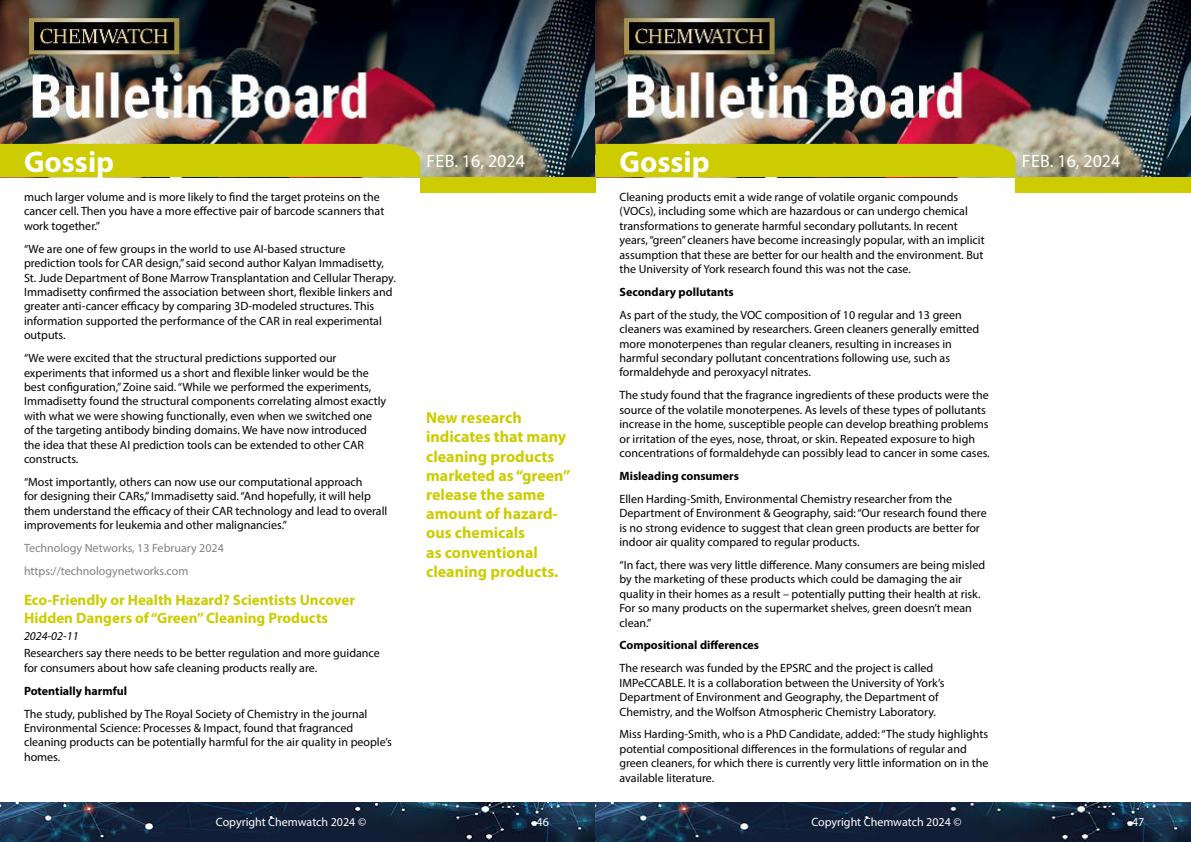
<style>
.page{position:relative;width:1191px;height:842px;background:#fff}
.page>*{position:absolute;margin:0;border:0;box-sizing:border-box;transform-origin:0 0}
.t1{font:700 30px "Myriad Pro";color:#fff}
.t2{font:18px "Myriad Pro";color:#fff}
.t3{font:700 16px/19.2px "Myriad Pro";color:#cc0}
.t4{font:700 15px/18px "Myriad Pro";color:#cc0}
.t5{font:12px/14.4px "Myriad Pro";color:#000}
.t6{font:700 12px "Myriad Pro";color:#000}
.t7{font:12px/22.9px "Myriad Pro";color:#808285}
.t8{font:12px "Myriad Pro";color:#fff}
.t9{font:italic 12px "Myriad Pro";color:#000}
</style>
<div class="page">
<img style="left:0;top:0;width:1191px;height:177px">
<div style="left:420px;top:177px;width:175px;height:15px;background:#cc0"></div>
<div style="left:1015px;top:177px;width:176px;height:15px;background:#cc0"></div>
<div style="left:0;top:144px;width:420px;height:33px;background:#cc0"></div>
<div style="left:595px;top:144px;width:420px;height:33px;background:#cc0"></div>
<img style="left:0;top:802px;width:1191px;height:40px">
<h1 class="t1" style="left:24px;top:142px;width:92px">Gossip</h1>
<h1 class="t1" style="left:619px;top:142px;width:92px">Gossip</h1>
<p class="t5" style="left:619px;top:190px;width:367px">Cleaning products emit a wide range of volatile organic compounds (VOCs), including some which are hazardous or can undergo chemical transformations to generate harmful secondary pollutants. In recent years, “green” cleaners have become increasingly popular, with an implicit assumption that these are better for our health and the environment. But the University of York research found this was not the case.</p>
<p class="t6" style="left:619px;top:284px;width:116px">Secondary pollutants</p>
<p class="t5" style="left:619px;top:307px;width:361px">As part of the study, the VOC composition of 10 regular and 13 green cleaners was examined by researchers. Green cleaners generally emitted more monoterpenes than regular cleaners, resulting in increases in harmful secondary pollutant concentrations following use, such as formaldehyde and peroxyacyl nitrates.</p>
<p class="t5" style="left:619px;top:388px;width:372px">The study found that the fragrance ingredients of these products were the source of the volatile monoterpenes. As levels of these types of pollutants increase in the home, susceptible people can develop breathing problems or irritation of the eyes, nose, throat, or skin. Repeated exposure to high concentrations of formaldehyde can possibly lead to cancer in some cases.</p>
<p class="t6" style="left:619px;top:468px;width:121px">Misleading consumers</p>
<p class="t5" style="left:619px;top:491px;width:369px">Ellen Harding-Smith, Environmental Chemistry researcher from the Department of Environment &amp; Geography, said: “Our research found there is no strong evidence to suggest that clean green products are better for indoor air quality compared to regular products.</p>
<p class="t5" style="left:619px;top:557px;width:367px">“In fact, there was very little difference. Many consumers are being misled by the marketing of these products which could be damaging the air quality in their homes as a result – potentially putting their health at risk.<br>For so many products on the supermarket shelves, green doesn’t mean clean.”</p>
<p class="t6" style="left:619px;top:637px;width:141px">Compositional differences</p>
<p class="t5" style="left:619px;top:661px;width:326px">The research was funded by the EPSRC and the project is called IMPeCCABLE. It is a collaboration between the University of York’s Department of Environment and Geography, the Department of Chemistry, and the Wolfson Atmospheric Chemistry Laboratory.</p>
<p class="t5" style="left:619px;top:727px;width:370px">Miss Harding-Smith, who is a PhD Candidate, added: “The study highlights potential compositional differences in the formulations of regular and green cleaners, for which there is currently very little information on in the available literature.</p>
<h2 class="t2" style="left:426px;top:150px;width:100px">Feb. 16, 2024</h2>
<h2 class="t2" style="left:1022px;top:150px;width:100px">Feb. 16, 2024</h2>
<p class="t5" style="left:24px;top:190px;width:362px">much larger volume and is more likely to find the target proteins on the cancer cell. Then you have a more effective pair of barcode scanners that work together.”</p>
<p class="t5" style="left:24px;top:241px;width:373px">“We are one of few groups in the world to use AI-based structure prediction tools for CAR design,” said second author Kalyan Immadisetty, St. Jude Department of Bone Marrow Transplantation and Cellular Therapy.<br>Immadisetty confirmed the association between short, flexible linkers and greater anti-cancer efficacy by comparing 3D-modeled structures. This information supported the performance of the CAR in real experimental outputs.</p>
<p class="t5" style="left:24px;top:351px;width:364px">“We were excited that the structural predictions supported our experiments that informed us a short and flexible linker would be the best configuration,” Zoine said. “While we performed the experiments, Immadisetty found the structural components correlating almost exactly with what we were showing functionally, even when we switched one<br>of the targeting antibody binding domains. We have now introduced the idea that these AI prediction tools can be extended to other CAR constructs.</p>
<p class="t5" style="left:24px;top:474px;width:365px">“Most importantly, others can now use our computational approach<br>for designing their CARs,” Immadisetty said. “And hopefully, it will help them understand the efficacy of their CAR technology and lead to overall improvements for leukemia and other malignancies.”</p>
<p class="t7" style="left:24px;top:536px;width:201px">Technology Networks, 13 February 2024 https://technologynetworks.com</p>
<p class="t4" style="left:24px;top:590px;width:333px">Eco-Friendly or Health Hazard? Scientists Uncover<br>Hidden Dangers of “Green” Cleaning Products</p>
<p class="t9" style="left:24px;top:629px;width:56px">2024-02-11</p>
<p class="t5" style="left:24px;top:646px;width:357px">Researchers say there needs to be better regulation and more guidance for consumers about how safe cleaning products really are.</p>
<p class="t6" style="left:24px;top:683px;width:105px">Potentially harmful</p>
<p class="t5" style="left:24px;top:706px;width:369px">The study, published by The Royal Society of Chemistry in the journal Environmental Science: Processes &amp; Impact, found that fragranced cleaning products can be potentially harmful for the air quality in people’s homes.</p>
<h3 class="t3" style="left:426px;top:408px;width:146px">New research indicates that many cleaning products marketed as “green” release the same amount of hazard&shy;ous chemicals<br>as conventional cleaning products.</h3>
<p class="t8" style="left:216px;top:815px;width:152px">Copyright Chemwatch 2024 ©</p>
<p class="t8" style="left:536px;top:815px;width:14px">46</p>
<p class="t8" style="left:811px;top:815px;width:152px">Copyright Chemwatch 2024 ©</p>
<p class="t8" style="left:1132px;top:815px;width:14px">47</p>
</div>
